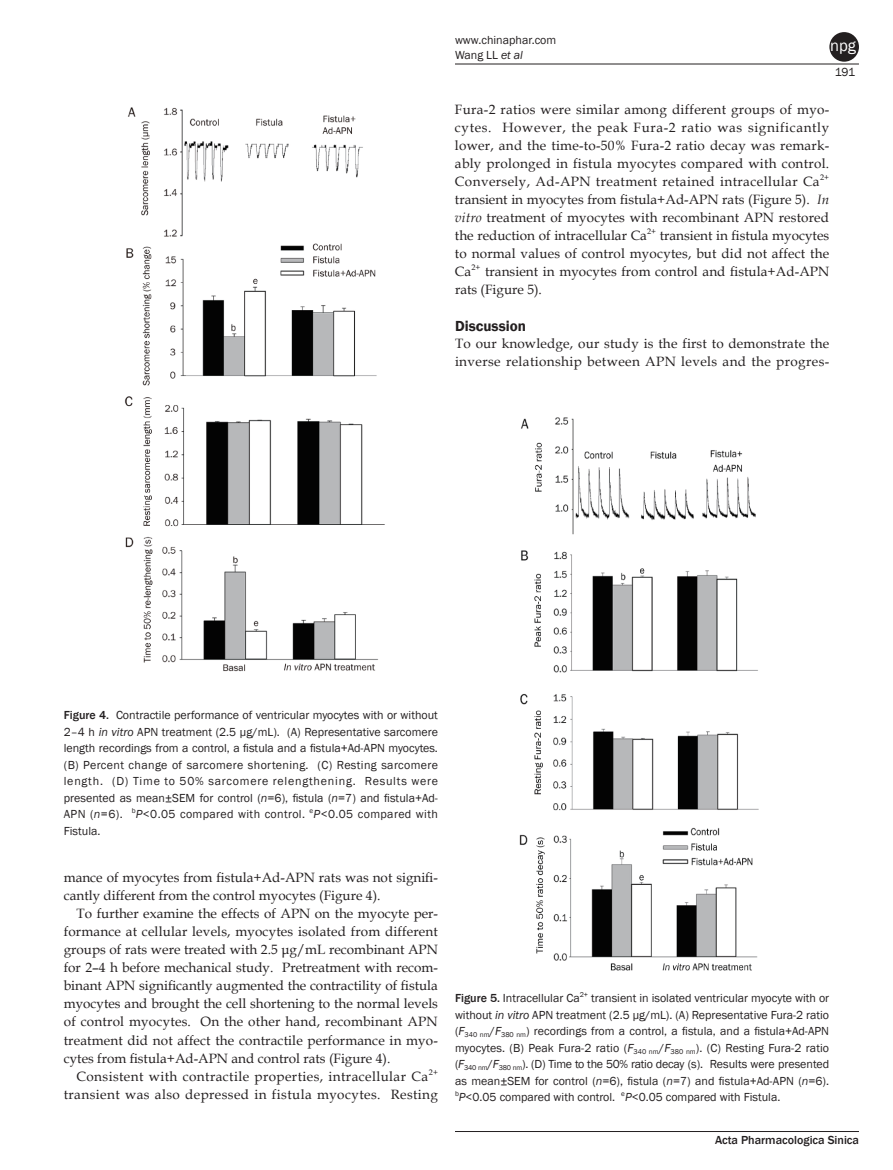
<style>
.page{position:relative;width:893px;height:1170px;background:#fff}
.page>*{position:absolute;margin:0;border:0;box-sizing:border-box;transform-origin:0 0}
.t1{font:16.5px "Franklin Gothic";color:#fff}
.t2{font:600 15px "Franklin Gothic";color:#231f20}
.t3{font:13.5px/18px "Book Antiqua 2";letter-spacing:.015em;color:#231f20}
.t4{font:13.5px "Book Antiqua";color:#231f20}
.t5{font:13.5px "Book Antiqua";letter-spacing:.02em;color:#231f20}
.t6{font:12px/16.5px "Franklin Gothic Book 2";color:#231f20;text-align:justify}
.t7{font:12px/15px "Franklin Gothic";color:#231f20}
.t8{font:500 12px "Franklin Gothic";color:#231f20}
.s1{font-style:italic}
.s2{font-family:"Book Antiqua 2"}
.s3{font-family:"Book Antiqua";font-style:italic}
.s4{font-family:"Book Antiqua"}
.s5{font-family:"Franklin Gothic";font-weight:500}
.s6{font-family:"Franklin Gothic";font-style:italic}
.s7{font-weight:500}
.s8{font-family:"Franklin Gothic Book 2"}
.s9{font-family:"Franklin Gothic"}
</style>
<div class="page">
<hr style="left:455px;top:64px;width:404px;height:1px;background:#231f20">
<hr style="left:455px;top:1131px;width:404px;height:1px;background:#231f20">
<div style="left:829px;top:32px;width:30px;height:30px;background:#231f20;border-radius:50%"></div>
<img style="left:124px;top:107px;width:261px;height:565px">
<img style="left:519px;top:417px;width:240px;height:554px">
<p class="t7" style="left:455px;top:32px;width:103px">www.chinaphar.com<br>Wang LL <span class="s1">et al</span></p>
<p class="t1" style="left:830px;top:35px;width:27px">npg</p>
<p class="t7" style="left:835px;top:65px;width:22px">191</p>
<p class="t3" style="left:455px;top:100px;width:376px">Fura-2 ratios were similar among different groups of myo&shy;cytes. However, the peak Fura-2 ratio was significantly</p>
<p class="t5" style="left:455px;top:135px;width:376px">lower, and the time-to-50% Fura-2 ratio decay was remark<span class="s2">-</span></p>
<p class="t3" style="left:455px;top:154px;width:376px">ably prolonged in fistula myocytes compared with control.<br>Conversely, Ad-APN treatment retained intracellular Ca<sup>2+</sup></p>
<p class="t4" style="left:455px;top:189px;width:376px">transient in myocytes from fistula+Ad-APN rats (Figure 5). <span class="s1">In</span></p>
<p class="t3" style="left:455px;top:208px;width:376px;text-align:justify"><span class="s3">vitro</span> treatment of myocytes with recombinant APN restored the reduction of intracellular Ca<sup>2+</sup> <span class="s4">transient in fistula myocytes </span>to normal values of control myocytes, but did not affect the</p>
<p class="t4" style="left:455px;top:261px;width:376px"><span class="s2">Ca</span><sup>2+</sup> transient in myocytes from control and fistula+Ad-APN</p>
<p class="t3" style="left:455px;top:280px;width:88px">rats (Figure 5).</p>
<p class="t2" style="left:455px;top:316px;width:73px">Discussion</p>
<p class="t3" style="left:455px;top:334px;width:376px">To our knowledge, our study is the first to demonstrate the inverse relationship between APN levels and the progres-</p>
<p class="t6" style="left:64px;top:707px;width:376px"><span class="s5">Figure 4.</span> Contractile performance of ventricular myocytes with or without 2–4 h <span class="s6">in vitro</span> APN treatment (2.5 μg/mL). (A) Representative sarcomere length recordings from a control, a fistula and a fistula+Ad-APN myocytes. (B) Percent change of sarcomere shortening. (C) Resting sarcomere length. (D) Time to 50% sarcomere relengthening. Results were presented as mean±SEM for control (<span class="s6">n</span>=6), fistula (<span class="s6">n</span>=7) and fistula+Ad-APN (<span class="s6">n</span>=6). <sup>b</sup><span class="s6">P</span>&lt;0.05 compared with control. <sup>e</sup><span class="s6">P</span>&lt;0.05 compared with Fistula.</p>
<p class="t4" style="left:64px;top:868px;width:376px">mance of myocytes from fistula+Ad-APN rats was not signifi<span class="s2">-</span></p>
<p class="t3" style="left:64px;top:886px;width:318px">cantly different from the control myocytes (Figure 4).</p>
<p class="t3" style="left:77px;top:904px;width:363px">To further examine the effects of APN on the myocyte per-</p>
<p class="t3" style="left:64px;top:922px;width:376px">formance at cellular levels, myocytes isolated from different</p>
<p class="t4" style="left:64px;top:940px;width:376px">groups of rats were treated with 2.5 μg/mL recombinant APN</p>
<p class="t3" style="left:64px;top:958px;width:376px">for 2–4 h before mechanical study. Pretreatment with recom-</p>
<p class="t4" style="left:64px;top:976px;width:376px">binant APN significantly augmented the contractility of fistula</p>
<p class="t3" style="left:64px;top:994px;width:376px">myocytes and brought the cell shortening to the normal levels</p>
<p class="t4" style="left:64px;top:1012px;width:375px">of control myocytes. On the other hand, recombinant APN</p>
<p class="t3" style="left:64px;top:1030px;width:376px">treatment did not affect the contractile performance in myo-</p>
<p class="t4" style="left:64px;top:1048px;width:328px">cytes from fistula+Ad-APN and control rats (Figure 4).</p>
<p class="t3" style="left:64px;top:1066px;width:376px;text-align:right">Consistent with contractile properties, intracellular Ca<sup>2+ </sup>transient was also depressed in fistula myocytes. Resting</p>
<p class="t7" style="left:455px;top:990px;width:376px"><span class="s7">Figure 5.</span> <span class="s8">Intracellular Ca</span><sup>2+</sup> transient in isolated ventricular myocyte with or</p>
<p class="t6" style="left:455px;top:1006px;width:376px"><span class="s9">without</span> <span class="s6">in vitro</span> APN treatment (2.5 μg/mL). (A) Representative Fura-2 ratio (<span class="s6">F</span><sub>340</sub> <sub>nm</sub><span class="s9">/</span><span class="s6">F</span><sub>380</sub> <sub>nm</sub>) recordings from a control, a fistula, and a fistula+Ad-APN myocytes. (B) Peak Fura-2 ratio (<span class="s6">F</span><sub>340</sub> <sub>nm</sub><span class="s9">/</span><span class="s6">F</span><sub>380</sub> <sub>nm</sub>). (C) Resting Fura-2 ratio (<span class="s6">F</span><sub>340</sub> <sub>nm</sub><span class="s9">/</span><span class="s6">F</span><sub>380</sub> <sub>nm</sub>). (D) Time to the 50% ratio decay (s). Results were presented as mean±SEM for control (<span class="s6">n</span>=6), fistula (<span class="s6">n</span>=7) and fistula+Ad-APN (<span class="s6">n</span>=6). <sup>b</sup><span class="s6">P</span>&lt;0.05 compared with control. <sup>e</sup><span class="s6">P</span>&lt;0.05 compared with Fistula.</p>
<p class="t8" style="left:715px;top:1132px;width:145px">Acta Pharmacologica Sinica</p>
</div>
